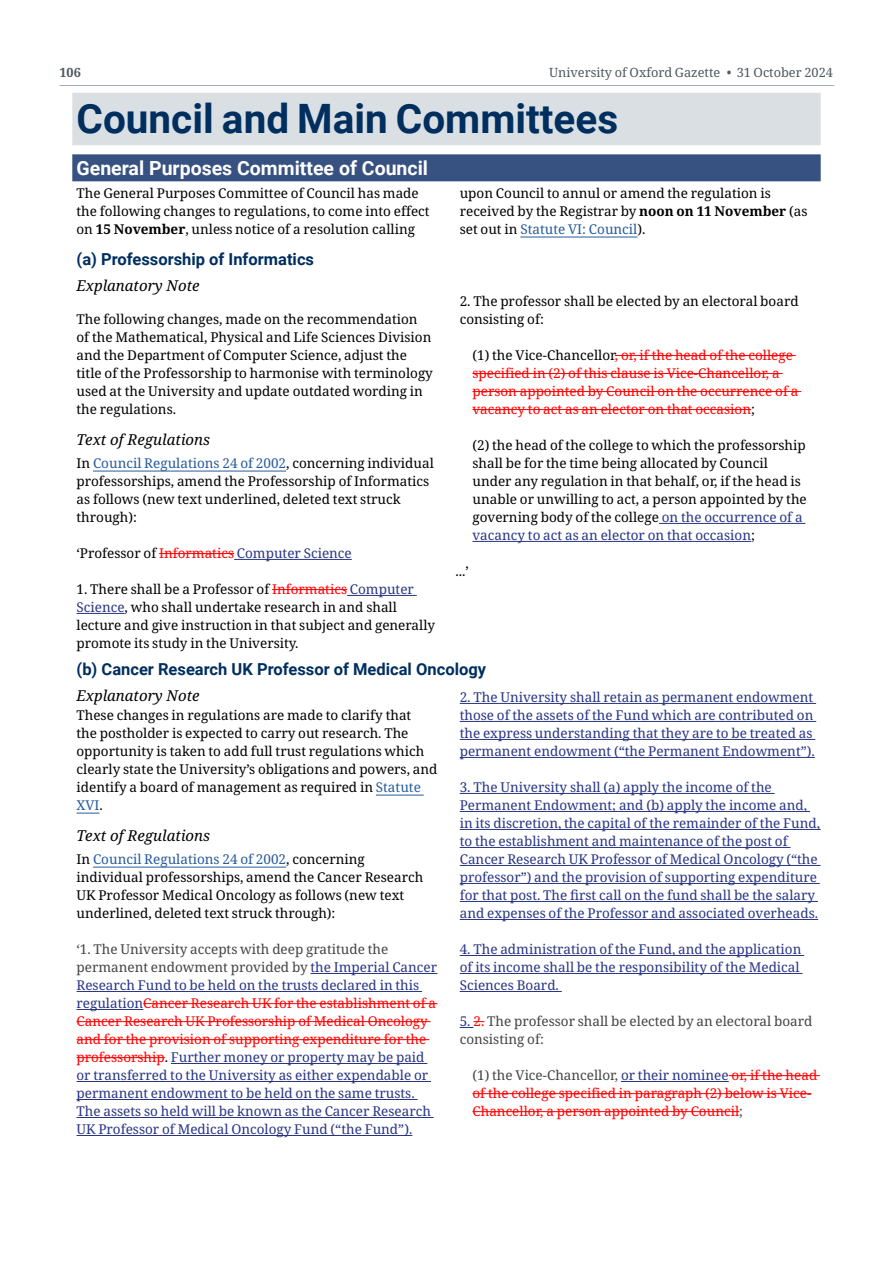
<style>
.page{position:relative;width:893px;height:1263px;background:#fff}
.page>*{position:absolute;margin:0;border:0;box-sizing:border-box;transform-origin:0 0}
.H1_Big_Head{font:700 40.5px "Roboto";color:#002e5f}
.H2_Subject_head{font:700 19.5px "Roboto";color:#fff}
.H3_Bold_Head{font:700 16.5px "Roboto";color:#002e5f}
.H5_head_italic_Text_of_Res_Explanatory_N{font:italic 15px "Noto Serif";color:#000}
.G_Body_text{font:13.5px/18px "Noto Serif";color:#000}
.G_Body_text-2{font:13.5px/18px "Noto Serif";color:#283583}
.regulations_list_-_all_indented{font:13.5px/18px "Noto Serif";color:#f00}
.regulations_list_-_all_indented-2{font:13.5px/18px "Noto Serif";color:#000}
.G_Body_text-3{font:13.5px/18px "Noto Serif";color:#444}
.t1{font:12.75px "Noto Serif";color:#4d595f}
.t2{font:700 12.75px "Noto Serif";color:#4d595f}
.s1{font-weight:700}
.s2{color:#275b9b}
.s3{color:#000}
.s4{color:#f00}
.s5{color:#283583}
.s6{color:#444}
</style>
<div class="page">
<div style="left:72px;top:93px;width:749px;height:52px;background:#dadfe3"></div>
<div style="left:72px;top:154px;width:749px;height:27px;background:#375281"></div>
<hr style="left:520px;top:237px;width:117px;height:1px;background:#275b9b">
<hr style="left:93px;top:471px;width:193px;height:1px;background:#275b9b">
<hr style="left:234px;top:559px;width:118px;height:1px;background:#283583">
<hr style="left:347px;top:595px;width:70px;height:1px;background:#283583">
<hr style="left:77px;top:613px;width:48px;height:1px;background:#283583">
<hr style="left:159px;top:553px;width:75px;height:1px;background:#f00">
<hr style="left:272px;top:589px;width:75px;height:1px;background:#f00">
<hr style="left:659px;top:523px;width:146px;height:1px;background:#283583">
<hr style="left:472px;top:541px;width:279px;height:1px;background:#283583">
<hr style="left:615px;top:355px;width:181px;height:1px;background:#f00">
<hr style="left:472px;top:373px;width:310px;height:1px;background:#f00">
<hr style="left:472px;top:391px;width:329px;height:1px;background:#f00">
<hr style="left:472px;top:409px;width:279px;height:1px;background:#f00">
<hr style="left:376px;top:795px;width:48px;height:1px;background:#275b9b">
<svg style="left:77px;top:813px;width:23px;height:1px"></svg>
<hr style="left:93px;top:867px;width:193px;height:1px;background:#275b9b">
<hr style="left:310px;top:973px;width:127px;height:1px;background:#283583">
<hr style="left:77px;top:991px;width:345px;height:1px;background:#283583">
<hr style="left:77px;top:1009px;width:66px;height:1px;background:#283583">
<hr style="left:171px;top:1063px;width:256px;height:1px;background:#283583">
<hr style="left:77px;top:1081px;width:354px;height:1px;background:#283583">
<hr style="left:77px;top:1099px;width:341px;height:1px;background:#283583">
<hr style="left:77px;top:1117px;width:357px;height:1px;background:#283583">
<hr style="left:77px;top:1135px;width:335px;height:1px;background:#283583">
<hr style="left:143px;top:1003px;width:294px;height:1px;background:#f00">
<hr style="left:77px;top:1021px;width:354px;height:1px;background:#f00">
<hr style="left:77px;top:1039px;width:352px;height:1px;background:#f00">
<hr style="left:77px;top:1057px;width:88px;height:1px;background:#f00">
<hr style="left:460px;top:703px;width:356px;height:1px;background:#283583">
<hr style="left:460px;top:721px;width:356px;height:1px;background:#283583">
<hr style="left:460px;top:739px;width:355px;height:1px;background:#283583">
<hr style="left:460px;top:757px;width:355px;height:1px;background:#283583">
<hr style="left:460px;top:793px;width:315px;height:1px;background:#283583">
<hr style="left:460px;top:811px;width:350px;height:1px;background:#283583">
<hr style="left:460px;top:829px;width:361px;height:1px;background:#283583">
<hr style="left:460px;top:847px;width:330px;height:1px;background:#283583">
<hr style="left:460px;top:865px;width:361px;height:1px;background:#283583">
<hr style="left:460px;top:883px;width:360px;height:1px;background:#283583">
<hr style="left:460px;top:901px;width:358px;height:1px;background:#283583">
<hr style="left:460px;top:919px;width:358px;height:1px;background:#283583">
<hr style="left:460px;top:955px;width:344px;height:1px;background:#283583">
<hr style="left:460px;top:973px;width:342px;height:1px;background:#283583">
<hr style="left:460px;top:991px;width:102px;height:1px;background:#283583">
<hr style="left:621px;top:1081px;width:108px;height:1px;background:#283583">
<svg style="left:460px;top:1021px;width:24px;height:7px"></svg>
<hr style="left:729px;top:1075px;width:91px;height:1px;background:#f00">
<hr style="left:472px;top:1093px;width:339px;height:1px;background:#f00">
<hr style="left:472px;top:1111px;width:267px;height:1px;background:#f00">
<hr style="left:60px;top:85px;width:774px;height:1px;background:#a5afb5">
<p class="t2" style="left:60px;top:64px;width:23px">106</p>
<p class="t1" style="left:549px;top:64px;width:285px">University of Oxford Gazette • 31 October 2024</p>
<h1 class="H1_Big_Head" style="left:77px;top:90px;width:543px">Council and Main Committees</h1>
<h2 class="H2_Subject_head" style="left:77px;top:154px;width:353px">General Purposes Committee of Council</h2>
<p class="G_Body_text" style="left:77px;top:185px;width:355px">The General Purposes Committee of Council has made the following changes to regulations, to come into effect on <span class="s1">15 November</span>, unless notice of a resolution calling</p>
<p class="G_Body_text" style="left:460px;top:185px;width:349px">upon Council to annul or amend the regulation is received by the Registrar by <span class="s1">noon on 11 November</span> (as set out in <span class="s2">Statute VI: Council</span>).</p>
<h3 class="H3_Bold_Head" style="left:77px;top:247px;width:239px">(a) Professorship of Informatics</h3>
<h4 class="H5_head_italic_Text_of_Res_Explanatory_N" style="left:77px;top:275px;width:125px">Explanatory Note</h4>
<p class="G_Body_text" style="left:77px;top:311px;width:358px">The following changes, made on the recommendation of the Mathematical, Physical and Life Sciences Division and the Department of Computer Science, adjust the title of the Professorship to harmonise with terminology used at the University and update outdated wording in the regulations.</p>
<h4 class="H5_head_italic_Text_of_Res_Explanatory_N" style="left:77px;top:429px;width:135px">Text of Regulations</h4>
<p class="G_Body_text" style="left:77px;top:455px;width:359px">In <span class="s2">Council Regulations 24 of 2002</span>, concerning individual professorships, amend the Professorship of Informatics as follows (new text underlined, deleted text struck through):</p>
<p class="G_Body_text-2" style="left:77px;top:545px;width:277px"><span class="s3">‘Professor of</span> <span class="s4">Informatics</span> Computer Science</p>
<p class="G_Body_text" style="left:77px;top:581px;width:360px">1. There shall be a Professor of <span class="s4">Informatics</span> <span class="s5">Computer Science</span>, who shall undertake research in and shall lecture and give instruction in that subject and generally promote its study in the University.</p>
<p class="G_Body_text" style="left:460px;top:293px;width:340px">2. The professor shall be elected by an electoral board consisting of:</p>
<p class="regulations_list_-_all_indented" style="left:472px;top:347px;width:327px"><span class="s3">(1) the Vice-Chancellor</span>, or, if the head of the college specified in (2) of this clause is Vice-Chancellor, a person appointed by Council on the occurrence of a vacancy to act as an elector on that occasion<span class="s3">;</span></p>
<p class="regulations_list_-_all_indented-2" style="left:472px;top:437px;width:336px">(2) the head of the college to which the professorship shall be for the time being allocated by Council under any regulation in that behalf, or, if the head is unable or unwilling to act, a person appointed by the governing body of the college <span class="s5">on the occurrence of a vacancy to act as an elector on that occasion</span>;</p>
<p class="regulations_list_-_all_indented-2" style="left:455px;top:563px;width:15px">...’</p>
<h3 class="H3_Bold_Head" style="left:77px;top:657px;width:411px">(b) Cancer Research UK Professor of Medical Oncology</h3>
<h4 class="H5_head_italic_Text_of_Res_Explanatory_N" style="left:77px;top:685px;width:125px">Explanatory Note</h4>
<p class="G_Body_text" style="left:77px;top:707px;width:362px">These changes in regulations are made to clarify that<br>the postholder is expected to carry out research. The opportunity is taken to add full trust regulations which clearly state the University’s obligations and powers, and identify a board of management as required in <span class="s2">Statute XVI</span>.</p>
<h4 class="H5_head_italic_Text_of_Res_Explanatory_N" style="left:77px;top:825px;width:135px">Text of Regulations</h4>
<p class="G_Body_text" style="left:77px;top:851px;width:348px">In <span class="s2">Council Regulations 24 of 2002</span>, concerning individual professorships, amend the Cancer Research UK Professor Medical Oncology as follows (new text underlined, deleted text struck through):</p>
<p class="G_Body_text-2" style="left:77px;top:941px;width:362px"><span class="s6">‘1. The University accepts with deep gratitude the permanent endowment provided by</span> the Imperial Cancer Research Fund to be held on the trusts declared in this regulation<span class="s4">Cancer Research UK for the establishment of a Cancer Research UK Professorship of Medical Oncology and for the provision of supporting expenditure for the professorship</span><span class="s3">.</span> Further money or property may be paid or transferred to the University as either expendable or permanent endowment to be held on the same trusts.<br>The assets so held will be known as the Cancer Research UK Professor of Medical Oncology Fund (“the Fund”).</p>
<p class="G_Body_text-2" style="left:460px;top:689px;width:357px">2. The University shall retain as permanent endowment those of the assets of the Fund which are contributed on the express understanding that they are to be treated as permanent endowment (“the Permanent Endowment”).</p>
<p class="G_Body_text-2" style="left:460px;top:779px;width:362px">3. The University shall (a) apply the income of the Permanent Endowment; and (b) apply the income and, in its discretion, the capital of the remainder of the Fund, to the establishment and maintenance of the post of Cancer Research UK Professor of Medical Oncology (“the professor”) and the provision of supporting expenditure for that post. The first call on the fund shall be the salary and expenses of the Professor and associated overheads.</p>
<p class="G_Body_text-2" style="left:460px;top:941px;width:343px">4. The administration of the Fund, and the application of its income shall be the responsibility of the Medical<br>Sciences Board.</p>
<p class="G_Body_text-3" style="left:460px;top:1013px;width:354px"><span class="s5">5.</span> <span class="s4">2.</span> The professor shall be elected by an electoral board consisting of:</p>
<p class="regulations_list_-_all_indented" style="left:472px;top:1067px;width:346px"><span class="s6">(1) the Vice-Chancellor,</span> <span class="s5">or their nominee</span> or, if the head of the college specified in paragraph (2) below is Vice-<br>Chancellor, a person appointed by Council<span class="s6">;</span></p>
</div>
